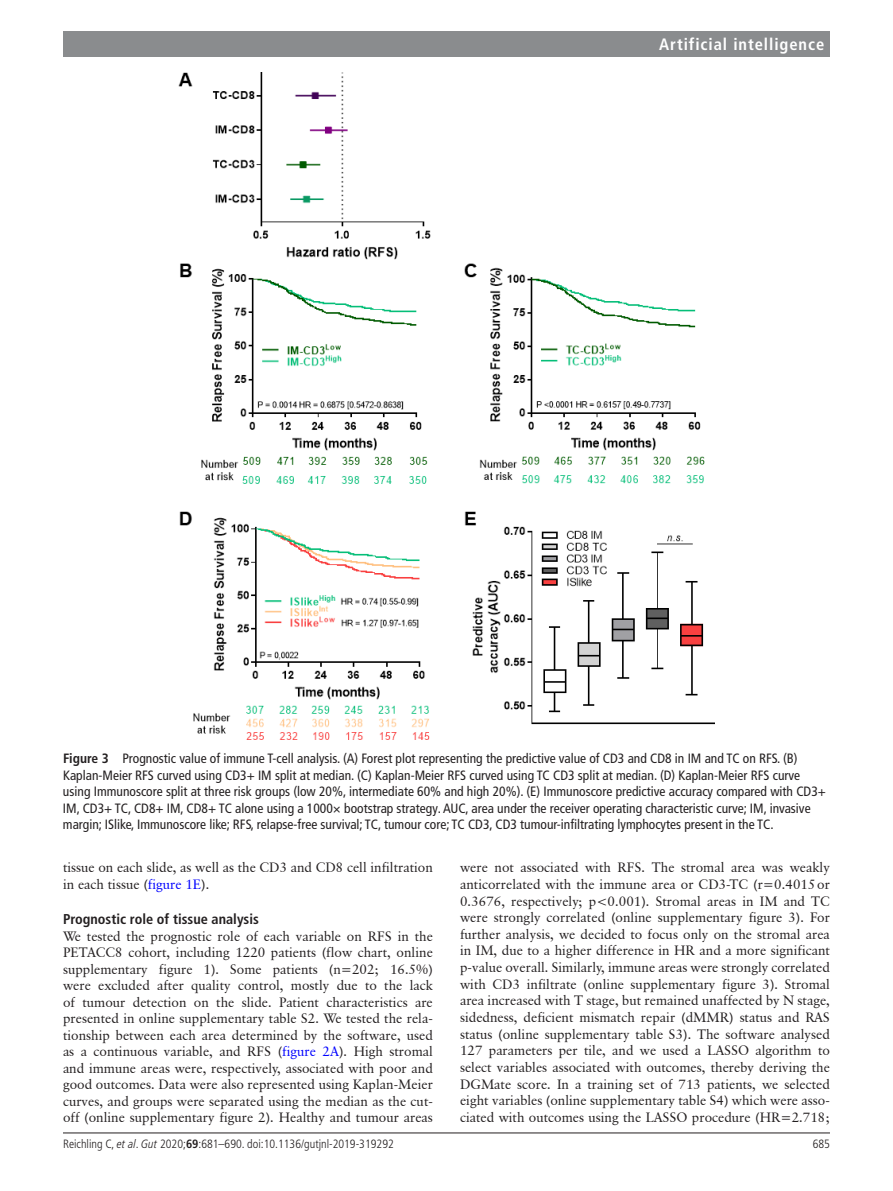
<style>
.page{position:relative;width:893px;height:1191px;background:#fff}
.page>*{position:absolute;margin:0;border:0;box-sizing:border-box;transform-origin:0 0}
.t1{font:700 condensed 16.5px "Frutiger LT Pro";letter-spacing:.055em;color:#fff}
.t2{font:700 condensed 14.25px "Frutiger LT Pro";color:#231f20}
.t3{font:13.5px/16.6px "Classical Garamond BT";color:#231f20;text-align:justify}
.t4{font:condensed 13.5px/16.5px "Frutiger LT Pro";color:#231f20}
.t5{font:300 condensed 12px "Frutiger LT Pro";color:#231f20}
.s1{font-weight:700}
.s2{color:#00f}
.s3{font-style:italic}
</style>
<div class="page">
<hr style="left:63px;top:1132px;width:767px;height:1px;background:#231f20">
<div style="left:63px;top:31px;width:767px;height:25px;background:#8a8c8e"></div>
<img style="left:178px;top:72px;width:537px;height:667px">
<p class="t1" style="left:659px;top:34px;width:166px">Artificial intelligence</p>
<p class="t4" style="left:63px;top:750px;width:764px"><span class="s1">Figure 3</span> Prognostic value of immune T-cell analysis. (A) Forest plot representing the predictive value of CD3 and CD8 in IM and TC on RFS. (B)<br>Kaplan-Meier RFS curved using CD3+ IM split at median. (C) Kaplan-Meier RFS curved using TC CD3 split at median. (D) Kaplan-Meier RFS curve using Immunoscore split at three risk groups (low 20%, intermediate 60% and high 20%). (E) Immunoscore predictive accuracy compared with CD3+ IM, CD3+ TC, CD8+ IM, CD8+ TC alone using a 1000× bootstrap strategy. AUC, area under the receiver operating characteristic curve; IM, invasive margin; ISlike, Immunoscore like; RFS, relapse-free survival; TC, tumour core; TC CD3, CD3 tumour-infiltrating lymphocytes present in the TC.</p>
<p class="t3" style="left:63px;top:859px;width:371px">tissue on each slide, as well as the CD3 and CD8 cell infiltration in each tissue (<span class="s2">figure 1E</span>).</p>
<p class="t2" style="left:63px;top:910px;width:197px">Prognostic role of tissue analysis</p>
<p class="t3" style="left:63px;top:927px;width:371px">We tested the prognostic role of each variable on RFS in the PETACC8 cohort, including 1220 patients (flow chart, online supplementary figure 1). Some patients (n=202; 16.5%) were excluded after quality control, mostly due to the lack of tumour detection on the slide. Patient characteristics are presented in online supplementary table S2. We tested the rela&shy;tionship between each area determined by the software, used as a continuous variable, and RFS (<span class="s2">figure 2A</span>). High stromal and immune areas were, respectively, associated with poor and good outcomes. Data were also represented using Kaplan-Meier curves, and groups were separated using the median as the cut&shy;off (online supplementary figure 2). Healthy and tumour areas</p>
<p class="t3" style="left:460px;top:859px;width:371px">were not associated with RFS. The stromal area was weakly anticorrelated with the immune area or CD3-TC (r=0.4015or 0.3676, respectively; p&lt;0.001). Stromal areas in IM and TC were strongly correlated (online supplementary figure 3). For further analysis, we decided to focus only on the stromal area in IM, due to a higher difference in HR and a more significant p-value overall. Similarly, immune areas were strongly correlated with CD3 infiltrate (online supplementary figure 3). Stromal area increased with T stage, but remained unaffected by N stage, sidedness, deficient mismatch repair (dMMR) status and RAS status (online supplementary table S3). The software analysed 127 parameters per tile, and we used a LASSO algorithm to select variables associated with outcomes, thereby deriving the DGMate score. In a training set of 713 patients, we selected eight variables (online supplementary table S4) which were asso&shy;ciated with outcomes using the LASSO procedure (HR=2.718;</p>
<p class="t5" style="left:63px;top:1136px;width:332px">Reichling C, <span class="s3">et al</span>. <span class="s3">Gut</span> 2020;<span class="s1">69</span>:681–690. doi:10.1136/gutjnl-2019-319292</p>
<p class="t5" style="left:813px;top:1136px;width:19px">685</p>
</div>
